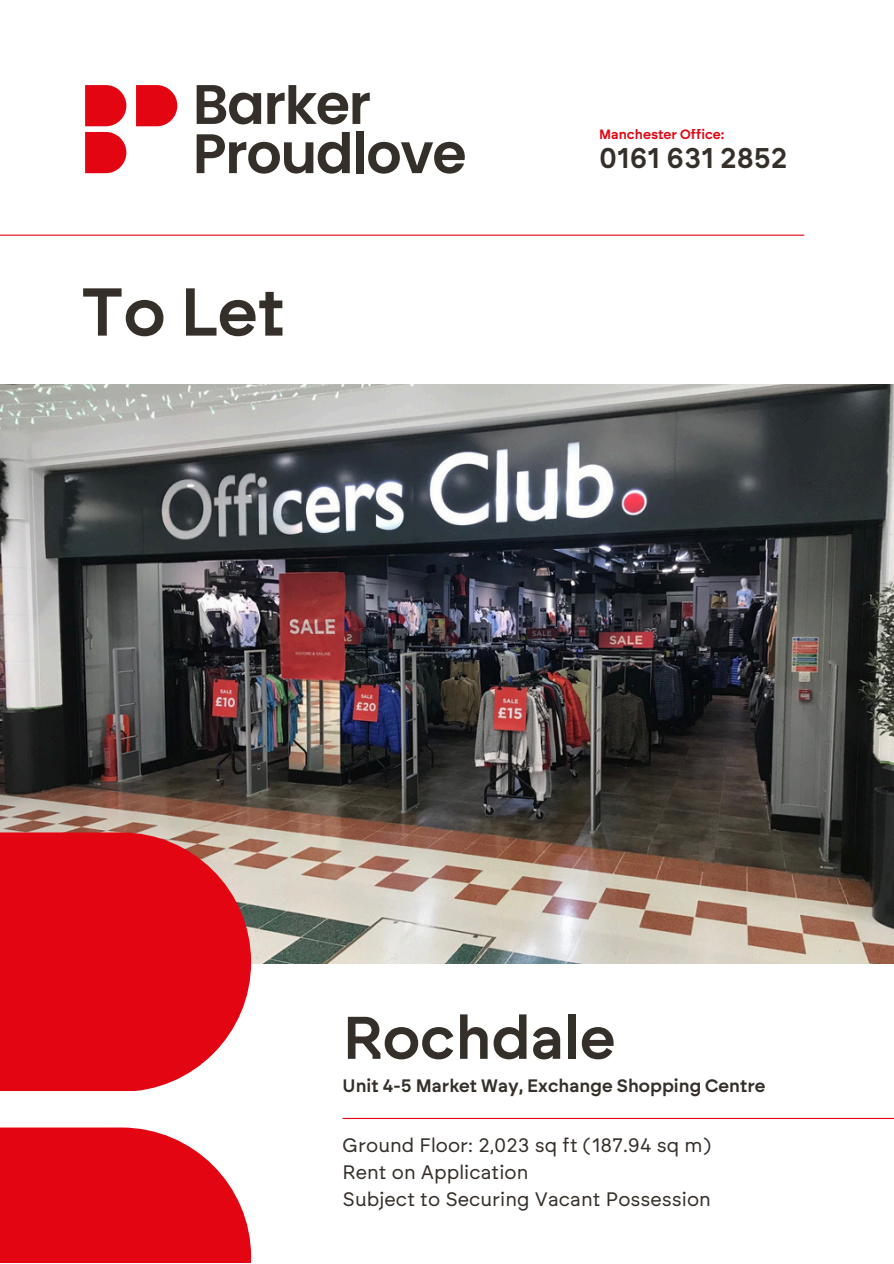
<style>
.page{position:relative;width:894px;height:1264px;background:#fff}
.page>*{position:absolute;margin:0;border:0;box-sizing:border-box;transform-origin:0 0}
.t1{font:600 67.5px "Brockmann";color:#352f29}
.t2{font:600 60px "Brockmann";color:#352f29}
.t3{font:600 28.5px "Brockmann";color:#352f29}
.t4{font:19.5px/27px "Brockmann";color:#352f29}
.t5{font:600 18px "Brockmann";color:#352f29}
.t6{font:600 13.5px "Brockmann";color:#e30512}
</style>
<div class="page">
<img style="left:0;top:385px;width:893px;height:578px">
<svg style="left:0;top:832px;width:251px;height:259px;background:#e21c26"></svg>
<svg style="left:0;top:1127px;width:251px;height:136px;background:#e6202b"></svg>
<hr style="left:342px;top:1117px;width:551px;height:1px;background:#e30512">
<svg style="left:85px;top:132px;width:41px;height:41px;background:#e51e2a"></svg>
<svg style="left:85px;top:85px;width:41px;height:41px;background:#e51e2a"></svg>
<svg style="left:136px;top:85px;width:41px;height:41px;background:#e51e2a"></svg>
<svg style="left:196px;top:85px;width:65px;height:39px"></svg>
<svg style="left:267px;top:85px;width:102px;height:39px"></svg>
<svg style="left:196px;top:132px;width:153px;height:42px"></svg>
<div style="left:356px;top:132px;width:7px;height:41px;background:#352f29"></div>
<svg style="left:368px;top:142px;width:96px;height:32px"></svg>
<hr style="left:0;top:235px;width:804px;height:1px;background:#e30512">
<p class="t1" style="left:81px;top:271px;width:205px">To Let</p>
<h3 class="t6" style="left:599px;top:126px;width:127px">Manchester Office:</h3>
<h4 class="t3" style="left:599px;top:141px;width:190px">0161 631 2852</h4>
<h1 class="t2" style="left:342px;top:1001px;width:274px">Rochdale</h1>
<h2 class="t5" style="left:342px;top:1074px;width:424px">Unit 4-5 Market Way, Exchange Shopping Centre</h2>
<p class="t4" style="left:342px;top:1131px;width:370px">Ground Floor: 2,023 sq ft (187.94 sq m)<br>Rent on Application<br>Subject to Securing Vacant Possession</p>
</div>
